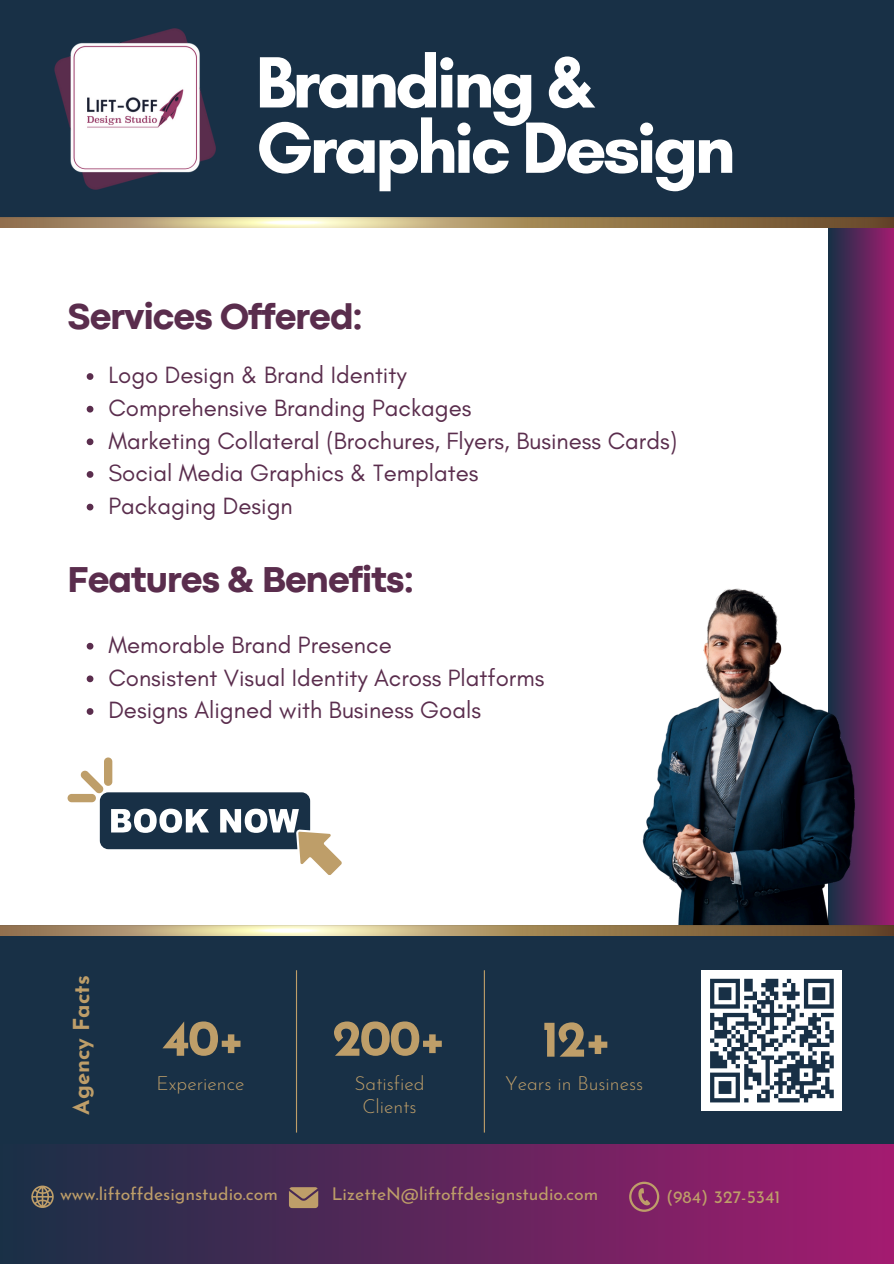
<style>
.page{position:relative;width:894px;height:1264px;background:#fff}
.page>*{position:absolute;margin:0;border:0;box-sizing:border-box;transform-origin:0 0}
.t1{font:700 73.8px/65.2px "Glacial Indifference";letter-spacing:-.055em;color:#fff}
.t2{font:700 51.15px "Josefin Sans";letter-spacing:-.05em;color:#be9e69}
.t3{font:800 37.5px "Codec Pro";letter-spacing:-.025em;color:#5a2d4d}
.t4{font:24px "Glacial Indifference";color:#5a2d4d}
.t5{font:700 21.9px "Josefin Sans";color:#be9e69}
.t6{font:300 19.2px "Josefin Sans";color:#be9e69}
.t7{font:17.55px "Josefin Sans";color:#be9e69}
</style>
<div class="page">
<div style="left:828px;top:0;width:65px;height:1089px;background:linear-gradient(to right,#163046,#a01c6f)"></div>
<div style="left:0;top:0;width:893px;height:223px;background:#183046"></div>
<img style="left:54px;top:28px;width:162px;height:162px">
<div style="left:0;top:1144px;width:893px;height:119px;background:linear-gradient(to right,#193046,#a41b71)"></div>
<svg style="left:31px;top:1185px;width:23px;height:22px"></svg>
<svg style="left:629px;top:1181px;width:30px;height:30px"></svg>
<svg style="left:289px;top:1187px;width:29px;height:20px"></svg>
<div style="left:0;top:925px;width:893px;height:218px;background:#183046"></div>
<hr style="left:296px;top:970px;width:1px;height:162px;background:#be9e69">
<hr style="left:483px;top:970px;width:2px;height:162px;background:#be9e69">
<div style="left:701px;top:970px;width:141px;height:140px;background:#fff"></div>
<svg style="left:710px;top:978px;width:124px;height:125px"></svg>
<img style="left:0;top:218px;width:893px;height:10px">
<svg style="left:68px;top:757px;width:274px;height:118px"></svg>
<img style="left:642px;top:559px;width:230px;height:365px">
<svg style="left:87px;top:643px;width:6px;height:6px"></svg>
<svg style="left:87px;top:675px;width:6px;height:7px"></svg>
<svg style="left:87px;top:708px;width:6px;height:7px"></svg>
<svg style="left:87px;top:373px;width:6px;height:7px"></svg>
<svg style="left:87px;top:406px;width:6px;height:6px"></svg>
<svg style="left:87px;top:438px;width:6px;height:7px"></svg>
<svg style="left:87px;top:471px;width:6px;height:7px"></svg>
<svg style="left:87px;top:503px;width:6px;height:7px"></svg>
<img style="left:0;top:925px;width:893px;height:10px">
<p class="t1" style="left:255px;top:49px;width:481px">Branding &amp;<br>Graphic Design</p>
<p class="t3" style="left:68px;top:303px;width:297px">Services Offered:</p>
<p class="t4" style="left:108px;top:360px;width:299px">Logo Design &amp; Brand Identity</p>
<h3 class="t4" style="left:108px;top:393px;width:364px">Comprehensive Branding Packages</h3>
<p class="t4" style="left:108px;top:426px;width:570px">Marketing Collateral (Brochures, Flyers, Business Cards)</p>
<p class="t4" style="left:108px;top:458px;width:371px">Social Media Graphics &amp; Templates</p>
<p class="t4" style="left:108px;top:491px;width:186px">Packaging Design</p>
<h1 class="t3" style="left:67px;top:566px;width:348px">Features &amp; Benefits:</h1>
<p class="t4" style="left:108px;top:630px;width:285px">Memorable Brand Presence</p>
<h3 class="t4" style="left:108px;top:662px;width:437px">Consistent Visual Identity Across Platforms</h3>
<p class="t4" style="left:108px;top:695px;width:374px">Designs Aligned with Business Goals</p>
<h2 class="t5" style="left:73px;top:1114px;width:141px;rotate:-90deg">Agency Facts</h2>
<p class="t2" style="left:162px;top:1017px;width:85px">40+</p>
<p class="t6" style="left:157px;top:1075px;width:89px">Experience</p>
<h4 class="t6" style="left:354px;top:1075px;width:72px">Satisfied</h4>
<p class="t6" style="left:362px;top:1098px;width:56px">Clients</p>
<p class="t2" style="left:332px;top:1017px;width:116px">200+</p>
<h2 class="t2" style="left:541px;top:1018px;width:72px">12+</h2>
<h2 class="t6" style="left:505px;top:1075px;width:139px">Years in Business</h2>
<p class="t7" style="left:60px;top:1186px;width:219px">www.liftoffdesignstudio.com</p>
<p class="t7" style="left:331px;top:1186px;width:268px">LizetteN@liftoffdesignstudio.com</p>
<p class="t7" style="left:665px;top:1189px;width:116px">(984) 327-5341</p>
</div>
